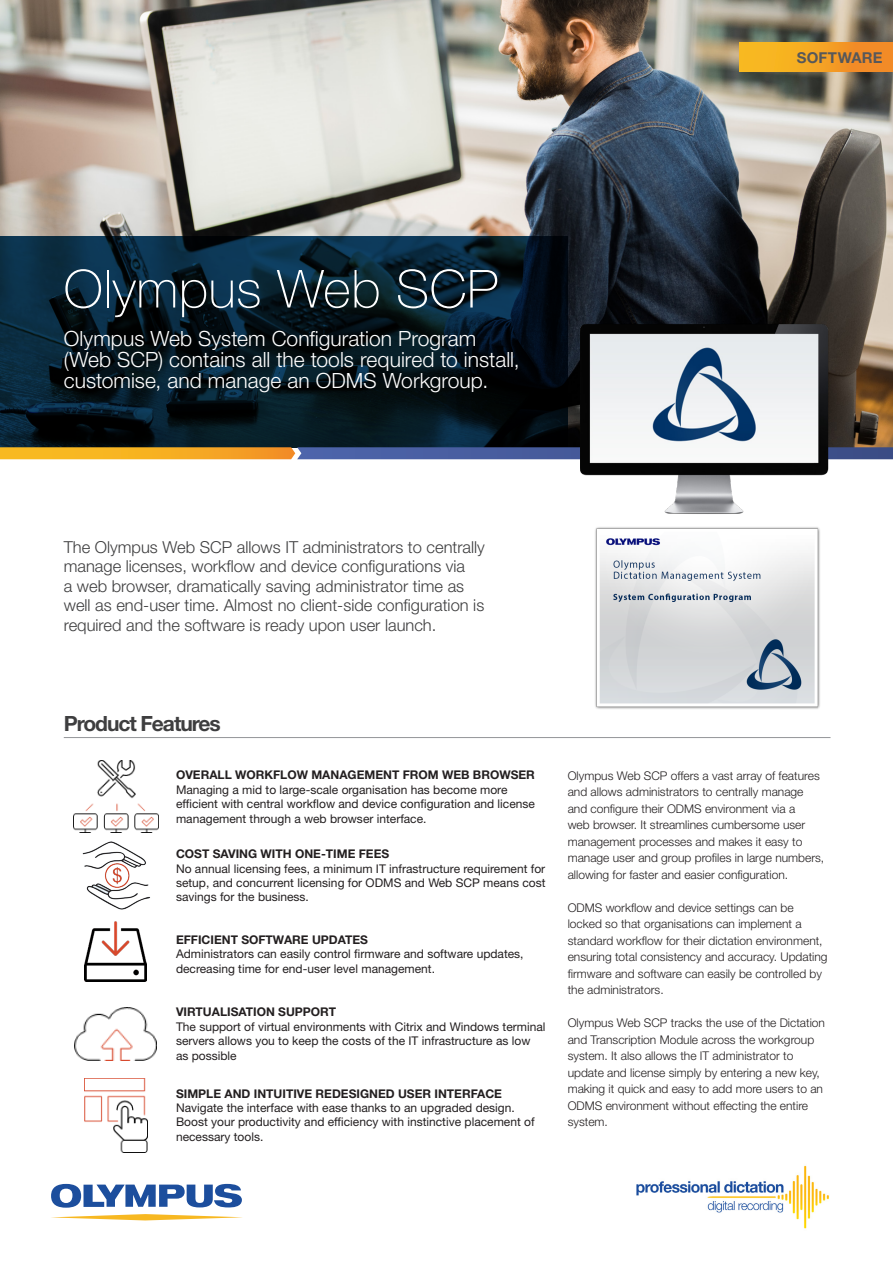
<style>
.page{position:relative;width:893px;height:1263px;background:#fff}
.page>*{position:absolute;margin:0;border:0;box-sizing:border-box;transform-origin:0 0}
.t1{font:100 52.5px "Helvetica Neue LT Std";letter-spacing:.01em;color:#fff}
.t2{font:300 21px/21px "Helvetica Neue LT Pro";color:#fff}
.t3{font:700 21px "Helvetica Neue LT Std";letter-spacing:-.05em;color:#3e3e3f}
.t4{font:300 16.5px/19.5px "Helvetica Neue LT Pro";color:#3e3e3f}
.t5{font:700 15px "Helvetica Neue LT Std";letter-spacing:.01em;color:#57585a}
.t6{font:300 12px/16.5px "Helvetica Neue LT Std";color:#231f20}
.t7{font:12px/14.4px "Helvetica Neue LT Std";color:#231f20}
.t8{font:700 12px "Helvetica Neue LT Std";color:#231f20}
</style>
<div class="page">
<img style="left:73px;top:761px;width:85px;height:72px">
<img style="left:0;top:0;width:893px;height:447px">
<hr style="left:64px;top:737px;width:766px;height:1px;background:#939598">
<svg style="left:0;top:236px;width:568px;height:211px;background:#061a26"></svg>
<svg style="left:0;top:447px;width:893px;height:12px;background:#957f64"></svg>
<img style="left:580px;top:310px;width:249px;height:204px">
<div style="left:740px;top:43px;width:153px;height:28px;background:linear-gradient(to right,#f9c120,#f18428)"></div>
<svg style="left:51px;top:1184px;width:191px;height:24px"></svg>
<svg style="left:51px;top:1214px;width:191px;height:6px"></svg>
<img style="left:636px;top:1165px;width:193px;height:64px">
<img style="left:595px;top:527px;width:225px;height:182px">
<img style="left:82px;top:841px;width:69px;height:69px">
<img style="left:85px;top:922px;width:62px;height:60px">
<img style="left:75px;top:1007px;width:82px;height:53px">
<img style="left:85px;top:1078px;width:62px;height:74px">
<p class="t5" style="left:797px;top:48px;width:87px">SOFTWARE</p>
<p class="t1" style="left:64px;top:259px;width:436px">Olympus Web SCP</p>
<p class="t2" style="left:64px;top:327px;width:457px">Olympus Web System Configuration Program (Web SCP) contains all the tools required to install, customise, and manage an ODMS Workgroup.</p>
<p class="t4" style="left:64px;top:537px;width:423px">The Olympus Web SCP allows IT administrators to centrally manage licenses, workflow and device configurations via<br>a web browser, dramatically saving administrator time as well as end-user time. Almost no client-side configuration is required and the software is ready upon user launch.</p>
<p class="t3" style="left:64px;top:710px;width:158px">Product Features</p>
<p class="t8" style="left:176px;top:768px;width:360px">OVERALL WORKFLOW MANAGEMENT FROM WEB BROWSER</p>
<p class="t7" style="left:176px;top:782px;width:360px">Managing a mid to large-scale organisation has become more efficient with central workflow and device configuration and license management through a web browser interface.</p>
<p class="t8" style="left:176px;top:846px;width:215px">COST SAVING WITH ONE-TIME FEES</p>
<p class="t7" style="left:176px;top:861px;width:371px;text-align:justify">No annual licensing fees, a minimum IT infrastructure requirement for setup, and concurrent licensing for ODMS and Web SCP means cost savings for the business.</p>
<p class="t8" style="left:176px;top:932px;width:194px">EFFICIENT SOFTWARE UPDATES</p>
<p class="t7" style="left:176px;top:946px;width:349px">Administrators can easily control firmware and software updates, decreasing time for end-user level management.</p>
<p class="t8" style="left:176px;top:1005px;width:162px">VIRTUALISATION SUPPORT</p>
<p class="t7" style="left:176px;top:1019px;width:371px">The support of virtual environments with Citrix and Windows terminal servers allows you to keep the costs of the IT infrastructure as low as possible</p>
<p class="t8" style="left:176px;top:1086px;width:327px">SIMPLE AND INTUITIVE REDESIGNED USER INTERFACE</p>
<p class="t7" style="left:176px;top:1100px;width:360px">Navigate the interface with ease thanks to an upgraded design.<br>Boost your productivity and efficiency with instinctive placement of necessary tools.</p>
<p class="t6" style="left:568px;top:767px;width:258px">Olympus Web SCP offers a vast array of features and allows administrators to centrally manage and configure their ODMS environment via a<br>web browser. It streamlines cumbersome user management processes and makes it easy to manage user and group profiles in large numbers, allowing for faster and easier configuration.</p>
<p class="t6" style="left:568px;top:899px;width:261px">ODMS workflow and device settings can be locked so that organisations can implement a standard workflow for their dictation environment, ensuring total consistency and accuracy. Updating firmware and software can easily be controlled by the administrators.</p>
<p class="t6" style="left:568px;top:1014px;width:259px">Olympus Web SCP tracks the use of the Dictation and Transcription Module across the workgroup system. It also allows the IT administrator to update and license simply by entering a new key, making it quick and easy to add more users to an ODMS environment without effecting the entire system.</p>
</div>
